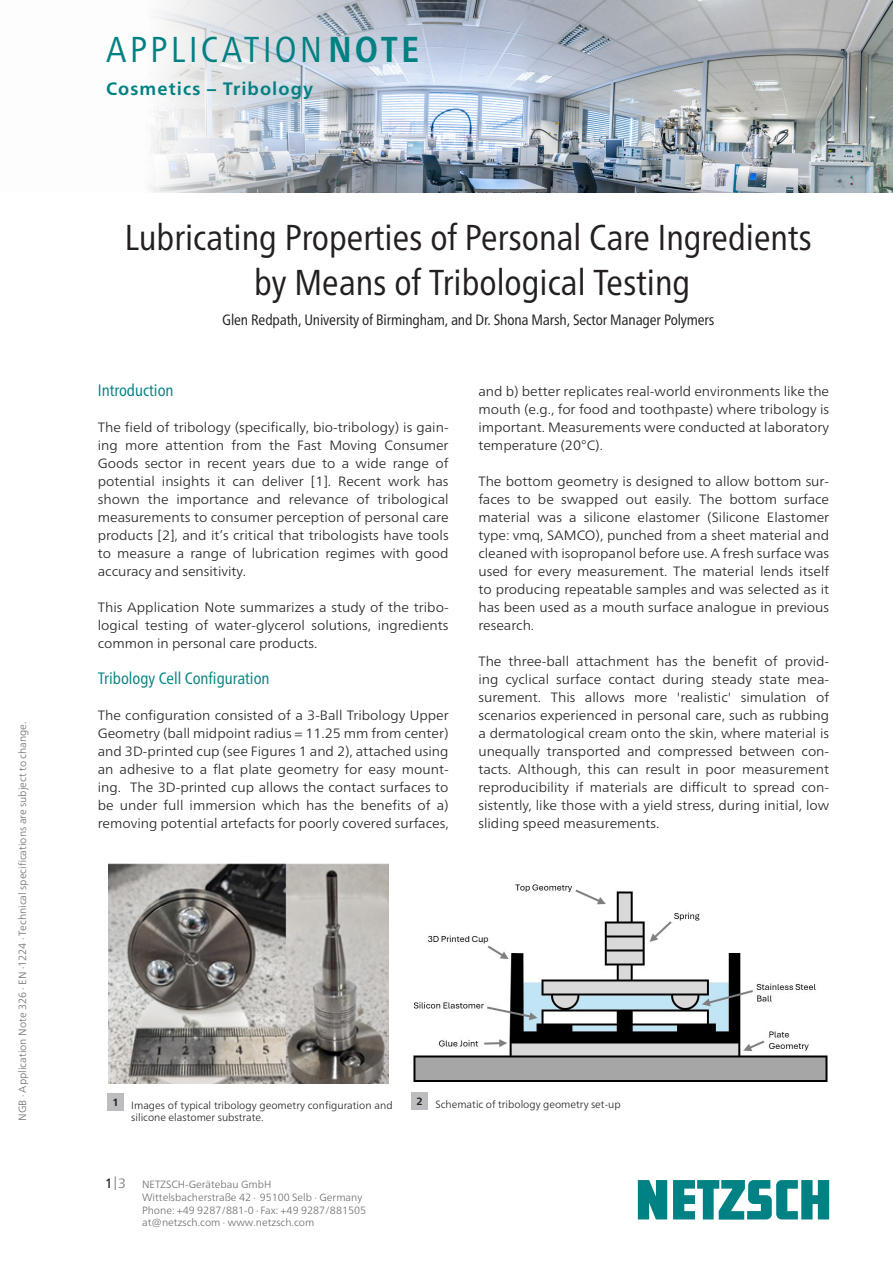
<style>
.page{position:relative;width:893px;height:1263px;background:#fff}
.page>*{position:absolute;margin:0;border:0;box-sizing:border-box;transform-origin:0 0}
.D_Fließtext{font:condensed 36px/45px "Frutiger Neue LTW1 G";color:#231f20;text-align:center}
.Fließtext_engl{font:condensed 36px "Frutiger Neue LTW1 G";letter-spacing:.095em;color:#008183}
.t1{font:700 18px "Frutiger Neue LTW1 G";letter-spacing:.06em;color:#008183}
.D_Fließtext-2{font:condensed 16.5px "Frutiger Neue LTW1 G";color:#008183}
.D_Fließtext-3{font:condensed 15px "Frutiger Neue LTW1 G";letter-spacing:-.01em;color:#231f20}
.D_Fließtext-4{font:300 13.5px/18px "Frutiger Neue LTW1 G";color:#231f20;text-align:justify;scale:1.04 1}
.t2{font:300 13.5px "Frutiger Neue LTW1 G";color:#6c6d70}
.E_Bildunterschrift{font:300 10.5px "Frutiger Neue LTW1 G";color:#6c6d70}
.D_Fließtext-5{font:300 10.5px/12px "Frutiger Neue LTW1 G";color:#231f20}
.E_Fließtext{font:700 10.5px "Frutiger Neue LTW1 G";color:#231f20}
.s1{font-weight:700}
.s2{font-weight:400;color:#231f20}
</style>
<div class="page">
<svg style="left:638px;top:1180px;width:191px;height:39px"></svg>
<img style="left:150px;top:0;width:743px;height:192px">
<img style="left:108px;top:863px;width:281px;height:221px">
<img style="left:413px;top:884px;width:415px;height:198px">
<div style="left:107px;top:1094px;width:17px;height:17px;background:#bcbdc0"></div>
<div style="left:411px;top:1093px;width:17px;height:17px;background:#bcbdc0"></div>
<p class="E_Bildunterschrift" style="left:16px;top:1121px;width:401px;rotate:-90deg">NGB · Application Note 326 · EN ·1224 · Technical specifications are subject to change.</p>
<p class="Fließtext_engl" style="left:106px;top:23px;width:314px">APPLICATION<span class="s1">NOTE</span></p>
<p class="t1" style="left:106px;top:78px;width:209px">Cosmetics – Tribology</p>
<p class="D_Fließtext" style="left:125px;top:212px;width:688px">Lubricating Properties of Personal Care Ingredients by Means of Tribological Testing</p>
<p class="D_Fließtext-3" style="left:222px;top:309px;width:494px">Glen Redpath, University of Birmingham, and Dr. Shona Marsh, Sector Manager Polymers</p>
<p class="D_Fließtext-2" style="left:98px;top:378px;width:77px">Introduction</p>
<p class="D_Fließtext-4" style="left:98px;top:418px;width:339px">The field of tribology (specifically, bio-tribology) is gain&shy;ing more attention from the Fast Moving Consumer Goods sector in recent years due to a wide range of potential insights it can deliver [1]. Recent work has shown the importance and relevance of tribological measurements to consumer perception of personal care products [2], and it’s critical that tribologists have tools to measure a range of lubrication regimes with good accuracy and sensitivity.</p>
<p class="D_Fließtext-4" style="left:98px;top:598px;width:339px">This Application Note summarizes a study of the tribo&shy;logical testing of water-glycerol solutions, ingredients common in personal care products.</p>
<p class="D_Fließtext-2" style="left:98px;top:666px;width:173px">Tribology Cell Configuration</p>
<p class="D_Fließtext-4" style="left:98px;top:706px;width:339px">The configuration consisted of a 3-Ball Tribology Upper Geometry (ball midpoint radius = 11.25 mm from center) and 3D-printed cup (see Figures 1 and 2), attached using an adhesive to a flat plate geometry for easy mount&shy;ing. The 3D-printed cup allows the contact surfaces to be under full immersion which has the benefits of a) removing potential artefacts for poorly covered surfaces,</p>
<p class="D_Fließtext-4" style="left:478px;top:382px;width:339px">and b) better replicates real-world environments like the mouth (e.g., for food and toothpaste) where tribology is important. Measurements were conducted at laboratory temperature (20°C).</p>
<p class="D_Fließtext-4" style="left:478px;top:472px;width:339px">The bottom geometry is designed to allow bottom sur&shy;faces to be swapped out easily. The bottom surface material was a silicone elastomer (Silicone Elastomer type: vmq, SAMCO), punched from a sheet material and cleaned with isopropanol before use. A fresh surface was used for every measurement. The material lends itself to producing repeatable samples and was selected as it has been used as a mouth surface analogue in previous research.</p>
<p class="D_Fließtext-4" style="left:478px;top:652px;width:339px">The three-ball attachment has the benefit of provid&shy;ing cyclical surface contact during steady state mea&shy;surement. This allows more 'realistic' simulation of scenarios experienced in personal care, such as rubbing a dermatological cream onto the skin, where material is unequally transported and compressed between con&shy;tacts. Although, this can result in poor measurement reproducibility if materials are difficult to spread con&shy;sistently, like those with a yield stress, during initial, low sliding speed measurements.</p>
<p class="E_Fließtext" style="left:113px;top:1096px;width:8px">1</p>
<p class="E_Fließtext" style="left:417px;top:1095px;width:8px">2</p>
<p class="D_Fließtext-5" style="left:435px;top:1098px;width:187px">Schematic of tribology geometry set-up</p>
<p class="D_Fließtext-5" style="left:131px;top:1099px;width:263px">Images of typical tribology geometry configuration and silicone elastomer substrate.</p>
<p class="t2" style="left:105px;top:1175px;width:23px"><span class="s2">1</span>|3</p>
<p class="E_Bildunterschrift" style="left:142px;top:1178px;width:131px">NETZSCH-Gerätebau GmbH</p>
<p class="E_Bildunterschrift" style="left:142px;top:1191px;width:222px">Wittelsbacherstraße 42 ∙ 95100 Selb ∙ Germany</p>
<p class="E_Bildunterschrift" style="left:142px;top:1203px;width:226px">Phone: +49 9287/881-0 ∙ Fax: +49 9287/881505</p>
<p class="E_Bildunterschrift" style="left:142px;top:1216px;width:174px">at@netzsch.com ∙ www.netzsch.com</p>
</div>
